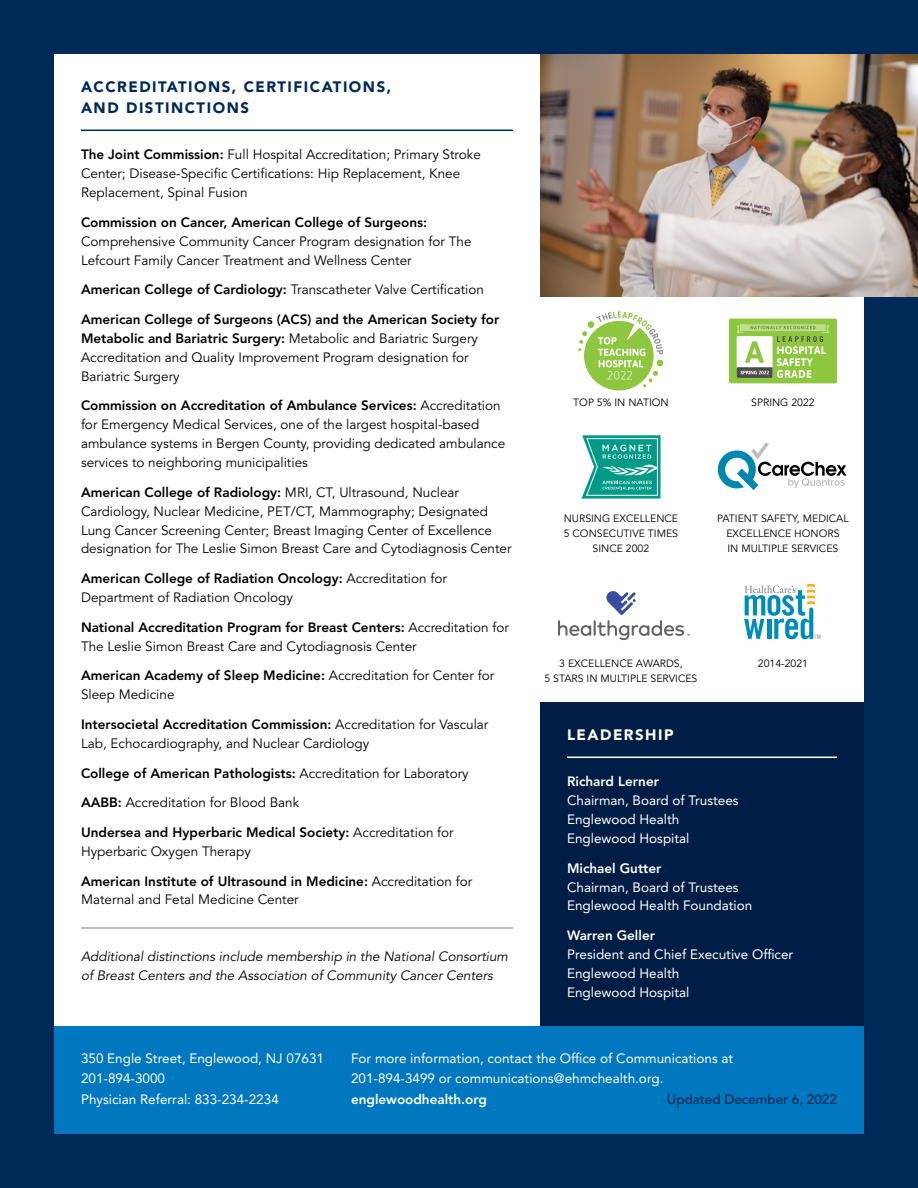
<style>
.page{position:relative;width:918px;height:1188px;background:#002957}
.page>*{position:absolute;margin:0;border:0;box-sizing:border-box;transform-origin:0 0}
.t1{font:900 15px/21px "Avenir LT Std";letter-spacing:.1em;color:#002957}
.t2{font:900 15px "Avenir LT Std";letter-spacing:.1em;color:#fff}
.Distinctions{font:13.5px/18.9px "Avenir LT Std";color:#000}
.Leader{font:13.5px/18.9px "Avenir LT Std";color:#fff}
.Stats{font:13.5px/20.2px "Avenir LT Std";color:#fff}
.Footnote{font:italic 13.5px/18.9px "Avenir LT Std";color:#000}
.Distinctions-2{font:800 13.5px "Avenir LT Std";color:#000}
.Stats-2{font:500 13.5px "Avenir LT Std";color:#002957}
.Stats-3{font:800 13.5px "Avenir LT Std";color:#fff}
.Award_captions{font:10.5px/14.7px "Avenir LT Std";color:#000;text-align:center}
.s1{font-weight:800}
.s2{font-weight:400}
</style>
<div class="page">
<div style="left:533px;top:297px;width:331px;height:405px;background:#fff"></div>
<svg style="left:578px;top:311px;width:86px;height:80px"></svg>
<div style="left:729px;top:319px;width:108px;height:64px;background:#8ec640;border-radius:2px"></div>
<div style="left:739px;top:323px;width:88px;height:9px;border:1px solid #8ec640"></div>
<svg style="left:737px;top:325px;width:92px;height:53px"></svg>
<svg style="left:581px;top:435px;width:80px;height:64px;background:#40b3a4"></svg>
<svg style="left:717px;top:442px;width:130px;height:48px"></svg>
<svg style="left:558px;top:591px;width:132px;height:49px"></svg>
<svg style="left:744px;top:584px;width:76px;height:55px"></svg>
<div style="left:54px;top:54px;width:486px;height:972px;background:#fff"></div>
<hr style="left:81px;top:130px;width:432px;height:1px;background:#002957">
<hr style="left:81px;top:927px;width:432px;height:2px;background:#a4a9bd">
<div style="left:540px;top:702px;width:324px;height:324px;background:#001e45"></div>
<hr style="left:567px;top:757px;width:270px;height:1px;background:#fff">
<img style="left:540px;top:54px;width:378px;height:243px">
<div style="left:54px;top:1026px;width:810px;height:108px;background:#0077be"></div>
<h1 class="t1" style="left:81px;top:77px;width:312px">ACCREDITATIONS, CERTIFICATIONS,<br>AND DISTINCTIONS</h1>
<p class="Distinctions" style="left:81px;top:146px;width:401px"><span class="s1">The Joint Commission:</span> Full Hospital Accreditation; Primary Stroke<br>Center; Disease-Specific Certifications: Hip Replacement, Knee<br>Replacement, Spinal Fusion</p>
<p class="Distinctions" style="left:81px;top:213px;width:392px"><span class="s1">Commission on Cancer, American College of Surgeons:<br></span>Comprehensive Community Cancer Program designation for The<br>Lefcourt Family Cancer Treatment and Wellness Center</p>
<p class="Distinctions" style="left:81px;top:281px;width:404px"><span class="s1">American College of Cardiology:</span> Transcatheter Valve Certification</p>
<p class="Distinctions" style="left:81px;top:310px;width:420px"><span class="s1">American College of Surgeons (ACS) and the American Society for Metabolic and Bariatric Surgery:</span> Metabolic and Bariatric Surgery Accreditation and Quality Improvement Program designation for Bariatric Surgery</p>
<p class="Distinctions" style="left:81px;top:397px;width:426px"><span class="s1">Commission on Accreditation of Ambulance Services:</span> Accreditation for Emergency Medical Services, one of the largest hospital-based ambulance systems in Bergen County, providing dedicated ambulance services to neighboring municipalities</p>
<p class="Distinctions" style="left:81px;top:483px;width:432px"><span class="s1">American College of Radiology:</span> MRI, CT, Ultrasound, Nuclear Cardiology, Nuclear Medicine, PET/CT, Mammography; Designated Lung Cancer Screening Center; Breast Imaging Center of Excellence designation for The Leslie Simon Breast Care and Cytodiagnosis Center</p>
<p class="Distinctions" style="left:81px;top:569px;width:367px"><span class="s1">American College of Radiation Oncology:</span> Accreditation for<br>Department of Radiation Oncology</p>
<p class="Distinctions" style="left:81px;top:618px;width:429px"><span class="s1">National Accreditation Program for Breast Centers:</span> Accreditation for<br>The Leslie Simon Breast Care and Cytodiagnosis Center</p>
<p class="Distinctions" style="left:81px;top:667px;width:415px"><span class="s1">American Academy of Sleep Medicine:</span> Accreditation for Center for<br>Sleep Medicine</p>
<p class="Distinctions" style="left:81px;top:715px;width:409px"><span class="s1">Intersocietal Accreditation Commission:</span> Accreditation for Vascular<br>Lab, Echocardiography, and Nuclear Cardiology</p>
<p class="Distinctions-2" style="left:81px;top:765px;width:389px">College of American Pathologists: <span class="s2">Accreditation for Laboratory</span></p>
<p class="Distinctions" style="left:81px;top:794px;width:220px"><span class="s1">AABB:</span> Accreditation for Blood Bank</p>
<p class="Distinctions" style="left:81px;top:823px;width:374px"><span class="s1">Undersea and Hyperbaric Medical Society:</span> Accreditation for<br>Hyperbaric Oxygen Therapy</p>
<p class="Distinctions" style="left:81px;top:872px;width:393px"><span class="s1">American Institute of Ultrasound in Medicine:</span> Accreditation for<br>Maternal and Fetal Medicine Center</p>
<p class="Footnote" style="left:81px;top:947px;width:429px">Additional distinctions include membership in the National Consortium of Breast Centers and the Association of Community Cancer Centers</p>
<p class="Award_captions" style="left:573px;top:396px;width:97px">TOP 5% IN NATION</p>
<p class="Award_captions" style="left:751px;top:396px;width:65px">SPRING 2022</p>
<p class="Award_captions" style="left:564px;top:511px;width:116px">NURSING EXCELLENCE<br>5 CONSECUTIVE TIMES<br>SINCE 2002</p>
<p class="Award_captions" style="left:717px;top:511px;width:133px">PATIENT SAFETY, MEDICAL<br>EXCELLENCE HONORS<br>IN MULTIPLE SERVICES</p>
<p class="Award_captions" style="left:544px;top:657px;width:155px">3 EXCELLENCE AWARDS,<br>5 STARS IN MULTIPLE SERVICES</p>
<p class="Award_captions" style="left:758px;top:657px;width:52px">2014-2021</p>
<h1 class="t2" style="left:567px;top:726px;width:108px">LEADERSHIP</h1>
<p class="Leader" style="left:567px;top:772px;width:173px"><span class="s1">Richard Lerner<br></span>Chairman, Board of Trustees<br>Englewood Health<br>Englewood Hospital</p>
<p class="Leader" style="left:567px;top:859px;width:187px"><span class="s1">Michael Gutter<br></span>Chairman, Board of Trustees<br>Englewood Health Foundation</p>
<p class="Leader" style="left:567px;top:926px;width:228px"><span class="s1">Warren Geller<br></span>President and Chief Executive Officer<br>Englewood Health<br>Englewood Hospital</p>
<p class="Stats" style="left:81px;top:1049px;width:245px">350 Engle Street, Englewood, NJ 07631</p>
<p class="Stats" style="left:81px;top:1069px;width:86px">201-894-3000</p>
<p class="Stats" style="left:81px;top:1089px;width:199px">Physician Referral: 833-234-2234</p>
<p class="Stats" style="left:351px;top:1049px;width:384px">For more information, contact the Office of Communications at<br>201-894-3499 or communications@ehmchealth. org.</p>
<p class="Stats-3" style="left:351px;top:1091px;width:137px">englewoodhealth.org</p>
<p class="Stats-2" style="left:667px;top:1091px;width:172px">Updated December 6, 2022</p>
</div>
